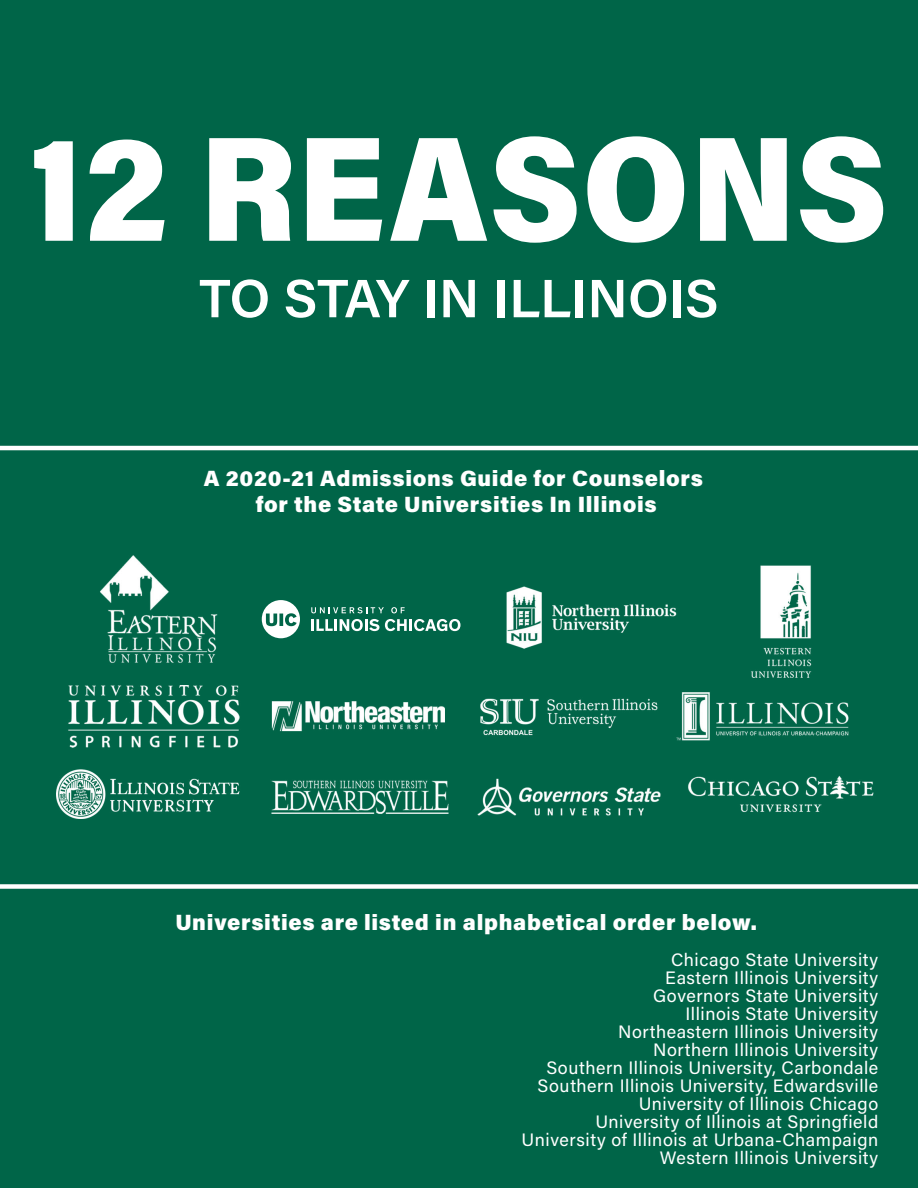
<style>
.page{position:relative;width:918px;height:1188px;background:#006548}
.page>*{position:absolute;margin:0;border:0;box-sizing:border-box;transform-origin:0 0}
.t1{font:150px "Acumin Variable Concept";letter-spacing:.025em;color:#fff}
.t2{font:54px "Acumin Variable Concept";letter-spacing:.03em;color:#fff}
.t3{font:22.05px/25.2px "Acumin Variable Concept";letter-spacing:.12em;color:#fff;text-align:center}
.t4{font:18px/18px "Acumin Variable Concept";letter-spacing:.05em;color:#fff;text-align:right}
</style>
<div class="page">
<hr style="left:0;top:446px;width:918px;height:4px;background:#fff">
<div style="left:0;top:884px;width:918px;height:5px;background:#fff"></div>
<img style="left:57px;top:556px;width:816px;height:262px">
<div style="left:287px;top:542px;width:140px;height:145px;background:#006548"></div>
<svg style="left:311px;top:619px;width:68px;height:12px"></svg>
<svg style="left:385px;top:619px;width:75px;height:12px"></svg>
<svg style="left:262px;top:600px;width:38px;height:38px"></svg>
<svg style="left:311px;top:607px;width:73px;height:6px"></svg>
<svg style="left:391px;top:607px;width:14px;height:6px"></svg>
<h1 class="t1" style="left:31px;top:86px;width:855px">12 REASONS</h1>
<h2 class="t2" style="left:199px;top:261px;width:519px">TO STAY IN ILLINOIS</h2>
<p class="t3" style="left:204px;top:465px;width:498px">A 2020-21 Admissions Guide for Counselors for the State Universities In Illinois</p>
<p class="t3" style="left:175px;top:908px;width:580px">Universities are listed in alphabetical order below.</p>
<p class="t4" style="left:522px;top:950px;width:358px">Chicago State University<br>Eastern Illinois University<br>Governors State University<br>Illinois State University<br>Northeastern Illinois University<br>Northern Illinois University<br>Southern Illinois University, Carbondale Southern Illinois University, Edwardsville University of Illinois Chicago<br>University of Illinois at Springfield University of Illinois at Urbana-Champaign Western Illinois University</p>
</div>
